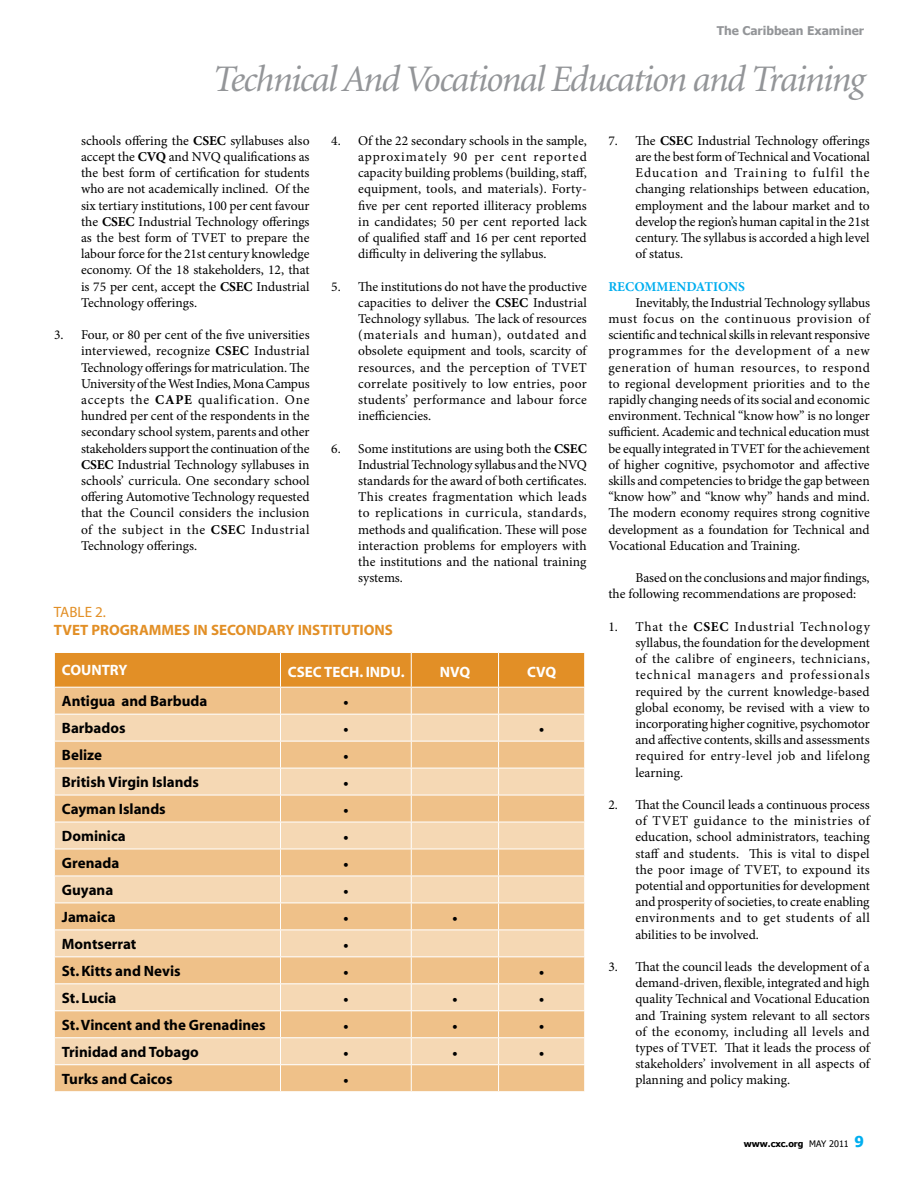
<style>
.page{position:relative;width:918px;height:1188px;background:#fff}
.page>*{position:absolute;margin:0;border:0;box-sizing:border-box;transform-origin:0 0}
.t1{font:italic 37.5px "Minion";letter-spacing:-.04em;color:#939598}
.t2{font:700 15px "Myriad";color:#000}
.t3{font:700 15px "Myriad";color:#e28f26}
.t4{font:700 15px "Myriad";letter-spacing:-.01em;color:#fff}
.t5{font:15px "Myriad";color:#e28f26}
.t6{font:13.5px/16.2px "Minion Pro";color:#000;text-align:justify}
.t7{font:700 13.5px "Minion Pro";color:#00aeef}
.t8{font:700 12px "Tahoma";color:#939598}
.t9{font:700 9px "Tahoma";color:#000}
.s1{font-weight:700}
.s2{font-weight:400}
.s3{font-size:15px;color:#00aeef}
</style>
<div class="page">
<svg style="left:54px;top:652px;width:531px;height:439px;background:#f1c998"></svg>
<p class="t8" style="left:717px;top:23px;width:149px">The Caribbean Examiner</p>
<h1 class="t1" style="left:211px;top:61px;width:654px">Technical And Vocational Education and Training</h1>
<p class="t6" style="left:81px;top:132px;width:230px">schools offering the <span class="s1">CSEC</span> syllabuses also accept the <span class="s1">CVQ</span> and NVQ qualifications as the best form of certification for students who are not academically inclined. Of the six tertiary institutions, 100 per cent favour the <span class="s1">CSEC</span> Industrial Technology offerings as the best form of TVET to prepare the labour force for the 21st century knowledge economy. Of the 18 stakeholders, 12, that is 75 per cent, accept the <span class="s1">CSEC</span> Industrial Technology offerings.</p>
<p class="t6" style="left:81px;top:327px;width:230px;text-indent:-27px">3. Four, or 80 per cent of the five universities interviewed, recognize <span class="s1">CSEC</span> Industrial Technology offerings for matriculation. The University of the West Indies, Mona Campus accepts the <span class="s1">CAPE</span> qualification. One hundred per cent of the respondents in the secondary school system, parents and other stakeholders support the continuation of the <span class="s1">CSEC</span> Industrial Technology syllabuses in schools’ curricula. One secondary school offering Automotive Technology requested that the Council considers the inclusion of the subject in the <span class="s1">CSEC</span> Industrial Technology offerings.</p>
<p class="t6" style="left:635px;top:132px;width:236px;text-indent:-27px">7. The <span class="s1">CSEC</span> Industrial Technology offerings are the best form of Technical and Vocational Education and Training to fulfil the changing relationships between education, employment and the labour market and to develop the region’s human capital in the 21st century. The syllabus is accorded a high level of status.</p>
<p class="t7" style="left:608px;top:277px;width:138px">RECOMMENDATIONS</p>
<p class="t6" style="left:608px;top:294px;width:263px;text-indent:27px">Inevitably, the Industrial Technology syllabus must focus on the continuous provision of scientific and technical skills in relevant responsive programmes for the development of a new generation of human resources, to respond to regional development priorities and to the rapidly changing needs of its social and economic environment. Technical “know how” is no longer sufficient. Academic and technical education must be equally integrated in TVET for the achievement of higher cognitive, psychomotor and affective skills and competencies to bridge the gap between “know how” and “know why” hands and mind.<br>The modern economy requires strong cognitive development as a foundation for Technical and Vocational Education and Training.</p>
<p class="t6" style="left:608px;top:570px;width:263px;text-indent:27px">Based on the conclusions and major findings, the following recommendations are proposed:</p>
<p class="t6" style="left:635px;top:618px;width:236px;text-indent:-27px">1. That the <span class="s1">CSEC</span> Industrial Technology syllabus, the foundation for the development of the calibre of engineers, technicians, technical managers and professionals required by the current knowledge-based global economy, be revised with a view to incorporating higher cognitive, psychomotor and affective contents, skills and assessments required for entry-level job and lifelong learning.</p>
<p class="t6" style="left:635px;top:797px;width:236px;text-indent:-27px">2. That the Council leads a continuous process of TVET guidance to the ministries of education, school administrators, teaching staff and students. This is vital to dispel the poor image of TVET, to expound its potential and opportunities for development and prosperity of societies, to create enabling environments and to get students of all abilities to be involved.</p>
<p class="t6" style="left:635px;top:959px;width:236px;text-indent:-27px">3. That the council leads the development of a demand-driven, flexible, integrated and high quality Technical and Vocational Education and Training system relevant to all sectors of the economy, including all levels and types of TVET. That it leads the process of stakeholders’ involvement in all aspects of planning and policy making.</p>
<p class="t6" style="left:358px;top:132px;width:230px;text-indent:-27px">4. Of the 22 secondary schools in the sample, approximately 90 per cent reported capacity building problems (building, staff, equipment, tools, and materials). Forty&shy;five per cent reported illiteracy problems in candidates; 50 per cent reported lack of qualified staff and 16 per cent reported difficulty in delivering the syllabus.</p>
<p class="t6" style="left:358px;top:278px;width:230px;text-indent:-27px">5. The institutions do not have the productive capacities to deliver the <span class="s1">CSEC</span> Industrial Technology syllabus. The lack of resources (materials and human), outdated and obsolete equipment and tools, scarcity of resources, and the perception of TVET correlate positively to low entries, poor students’ performance and labour force inefficiencies.</p>
<p class="t6" style="left:358px;top:440px;width:230px;text-indent:-27px">6. Some institutions are using both the <span class="s1">CSEC </span>Industrial Technology syllabus and the NVQ standards for the award of both certificates.<br>This creates fragmentation which leads to replications in curricula, standards, methods and qualification. These will pose interaction problems for employers with the institutions and the national training systems.</p>
<p class="t5" style="left:54px;top:605px;width:54px">Table 2.</p>
<p class="t3" style="left:54px;top:622px;width:341px">TVET Programmes in Secondary Institutions</p>
<p class="t4" style="left:62px;top:663px;width:19px">COUNTRY</p>
<p class="t4" style="left:288px;top:665px;width:88px">CSEC TECH. INDU</p>
<p class="t4" style="left:401px;top:665px;width:5px">.</p>
<p class="t4" style="left:440px;top:665px;width:32px">NVQ</p>
<p class="t4" style="left:527px;top:665px;width:30px">CVQ</p>
<p class="t2" style="left:62px;top:693px;width:147px">Antigua and Barbuda</p>
<p class="t2" style="left:343px;top:695px;width:7px">•</p>
<p class="t2" style="left:62px;top:720px;width:65px">Barbados</p>
<p class="t2" style="left:343px;top:722px;width:7px">•</p>
<p class="t2" style="left:539px;top:722px;width:7px">•</p>
<p class="t2" style="left:62px;top:747px;width:42px">Belize</p>
<p class="t2" style="left:343px;top:749px;width:7px">•</p>
<p class="t2" style="left:62px;top:774px;width:139px">British Virgin Islands</p>
<p class="t2" style="left:343px;top:776px;width:7px">•</p>
<p class="t2" style="left:62px;top:801px;width:105px">Cayman Islands</p>
<p class="t2" style="left:343px;top:803px;width:7px">•</p>
<p class="t2" style="left:62px;top:828px;width:65px">Dominica</p>
<p class="t2" style="left:343px;top:830px;width:7px">•</p>
<p class="t2" style="left:62px;top:855px;width:59px">Grenada</p>
<p class="t2" style="left:343px;top:857px;width:7px">•</p>
<p class="t2" style="left:62px;top:882px;width:53px">Guyana</p>
<p class="t2" style="left:343px;top:884px;width:7px">•</p>
<p class="t2" style="left:62px;top:909px;width:55px">Jamaica</p>
<p class="t2" style="left:343px;top:911px;width:7px">•</p>
<p class="t2" style="left:452px;top:911px;width:7px">•</p>
<p class="t2" style="left:62px;top:936px;width:76px">Montserrat</p>
<p class="t2" style="left:343px;top:938px;width:7px">•</p>
<p class="t2" style="left:62px;top:963px;width:120px">St. Kitts and Nevis</p>
<p class="t2" style="left:343px;top:965px;width:7px">•</p>
<p class="t2" style="left:539px;top:965px;width:7px">•</p>
<p class="t2" style="left:62px;top:990px;width:56px">St. Lucia</p>
<p class="t2" style="left:343px;top:992px;width:7px">•</p>
<p class="t2" style="left:452px;top:992px;width:7px">•</p>
<p class="t2" style="left:539px;top:992px;width:7px">•</p>
<p class="t2" style="left:62px;top:1017px;width:205px">St. Vincent and the Grenadines</p>
<p class="t2" style="left:343px;top:1019px;width:7px">•</p>
<p class="t2" style="left:452px;top:1019px;width:7px">•</p>
<p class="t2" style="left:539px;top:1019px;width:7px">•</p>
<p class="t2" style="left:62px;top:1044px;width:139px">Trinidad and Tobago</p>
<p class="t2" style="left:343px;top:1046px;width:7px">•</p>
<p class="t2" style="left:452px;top:1046px;width:7px">•</p>
<p class="t2" style="left:539px;top:1046px;width:7px">•</p>
<p class="t2" style="left:62px;top:1071px;width:112px">Turks and Caicos</p>
<p class="t2" style="left:343px;top:1073px;width:7px">•</p>
<p class="t9" style="left:744px;top:1138px;width:122px">www.cxc.org <span class="s2">MAY 2011</span> <span class="s3">9</span></p>
</div>
